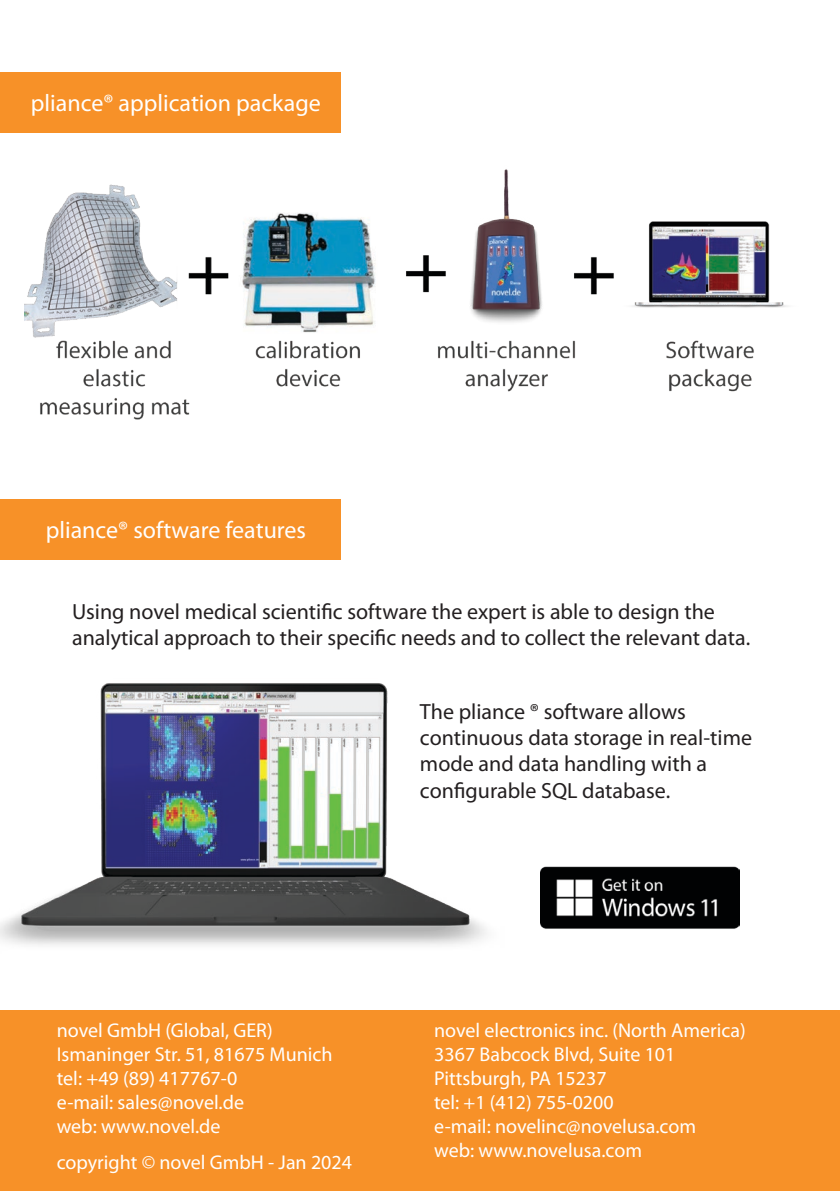
<style>
.page{position:relative;width:840px;height:1191px;background:#fff}
.page>*{position:absolute;margin:0;border:0;box-sizing:border-box;transform-origin:0 0}
.t1{font:24px "Myriad Pro";color:#fff}
.t2{font:22px/26.4px "Myriad Pro";color:#231f20}
.t3{font:20px "Myriad Pro";color:#fff}
.t4{font:19.8px "Myriad Pro";color:#fff}
</style>
<div class="page">
<img style="left:0;top:683px;width:487px;height:262px">
<div style="left:0;top:499px;width:340px;height:61px;background:#f79128"></div>
<div style="left:0;top:72px;width:340px;height:61px;background:#f79128"></div>
<div style="left:0;top:1010px;width:839px;height:181px;background:#f79128"></div>
<img style="left:24px;top:184px;width:764px;height:236px">
<img style="left:428px;top:169px;width:159px;height:155px">
<img style="left:540px;top:866px;width:198px;height:63px">
<p class="t1" style="left:31px;top:89px;width:291px">pliance® application package</p>
<p class="t1" style="left:46px;top:515px;width:262px">pliance® software features</p>
<p class="t2" style="left:72px;top:597px;width:679px">Using novel medical scientific software the expert is able to design the analytical approach to their specific needs and to collect the relevant data.</p>
<p class="t2" style="left:420px;top:697px;width:333px">The pliance ® software allows continuous data storage in real-time mode and data handling with a configurable SQL database.</p>
<p class="t3" style="left:57px;top:1017px;width:217px">novel GmbH (Global, GER)</p>
<p class="t3" style="left:57px;top:1041px;width:277px">Ismaninger Str. 51, 81675 Munich</p>
<p class="t3" style="left:57px;top:1065px;width:182px">tel: +49 (89) 417767-0</p>
<p class="t3" style="left:57px;top:1089px;width:189px">e-mail: sales@novel.de</p>
<p class="t3" style="left:57px;top:1113px;width:165px">web: www.novel.de</p>
<p class="t3" style="left:57px;top:1149px;width:297px">copyright © novel GmbH - Jan 2024</p>
<p class="t3" style="left:434px;top:1017px;width:313px">novel electronics inc. (North America)</p>
<p class="t3" style="left:434px;top:1041px;width:243px">3367 Babcock Blvd, Suite 101</p>
<p class="t3" style="left:434px;top:1065px;width:174px">Pittsburgh, PA 15237</p>
<p class="t4" style="left:434px;top:1090px;width:181px">tel: +1 (412) 755-0200</p>
<p class="t3" style="left:434px;top:1113px;width:263px">e-mail: novelinc@novelusa.com</p>
<p class="t3" style="left:434px;top:1137px;width:209px">web: www.novelusa.com</p>
</div>
